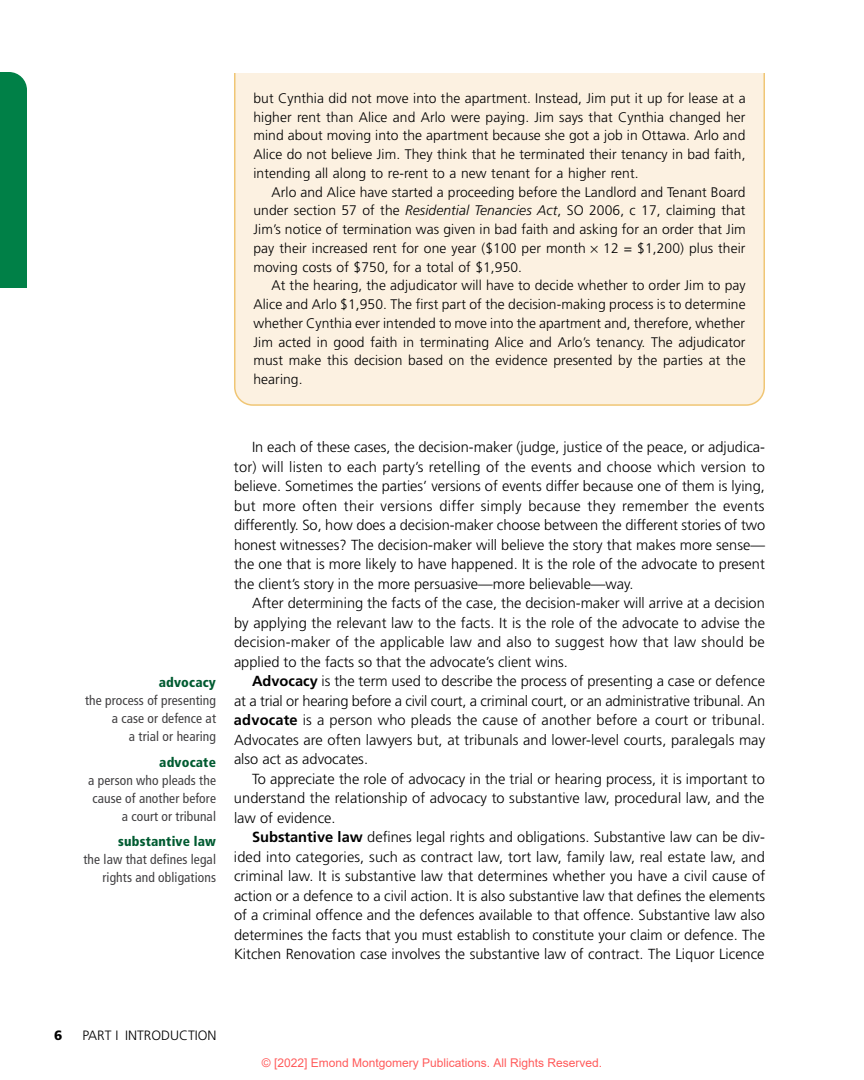
<style>
.page{position:relative;width:864px;height:1080px;background:#fff}
.page>*{position:absolute;margin:0;border:0;box-sizing:border-box;transform-origin:0 0}
.t1{font:300 14.7px/19.5px "Frutiger LT Std";color:#000;text-align:justify}
.t2{font:300 13.8px/18.8px "Frutiger LT Std";letter-spacing:.005em;color:#000;text-align:justify}
.t3{font:condensed 13.5px/18px "Frutiger LT Std";letter-spacing:.005em;color:#414042;text-align:right}
.t4{font:900 condensed 13.5px "Frutiger LT Std";letter-spacing:.015em;color:#005b31}
.t5{font:300 13.5px "Frutiger LT Std";color:#000}
.t6{font:900 13.5px "Frutiger LT Std";color:#000}
.t7{font:12px "Arial";color:rgb(255 0 0/.65)}
.s1{font-style:italic}
.s2{font-weight:700}
</style>
<div class="page">
<div style="left:0;top:72px;width:27px;height:216px;background:#008047"></div>
<div style="left:234px;top:74px;width:531px;height:332px;background:#fcf1e1"></div>
<svg style="left:591px;top:245px;width:7px;height:8px"></svg>
<p class="t2" style="left:254px;top:89px;width:494px">but Cynthia did not move into the apartment. Instead, Jim put it up for lease at a higher rent than Alice and Arlo were paying. Jim says that Cynthia changed her mind about moving into the apartment because she got a job in Ottawa. Arlo and Alice do not believe Jim. They think that he terminated their tenancy in bad faith, intending all along to re-rent to a new tenant for a higher rent.</p>
<p class="t2" style="left:254px;top:183px;width:494px;text-indent:18px">Arlo and Alice have started a proceeding before the Landlord and Tenant Board under section 57 of the <span class="s1">Residential Tenancies Act</span>, SO 2006, c 17, claiming that Jim’s notice of termination was given in bad faith and asking for an order that Jim pay their increased rent for one year ($100 per month</p>
<p class="t2" style="left:603px;top:239px;width:144px">12 = $1,200) plus their</p>
<p class="t2" style="left:254px;top:258px;width:267px">moving costs of $750, for a total of $1,950.</p>
<p class="t2" style="left:272px;top:276px;width:476px">At the hearing, the adjudicator will have to decide whether to order Jim to pay</p>
<p class="t2" style="left:254px;top:295px;width:494px">Alice and Arlo $1,950. The first part of the decision-making process is to determine</p>
<p class="t2" style="left:254px;top:314px;width:493px">whether Cynthia ever intended to move into the apartment and, therefore, whether</p>
<p class="t2" style="left:254px;top:333px;width:494px">Jim acted in good faith in terminating Alice and Arlo’s tenancy. The adjudicator</p>
<p class="t2" style="left:254px;top:351px;width:494px">must make this decision based on the evidence presented by the parties at the</p>
<p class="t2" style="left:254px;top:370px;width:48px">hearing.</p>
<p class="t4" style="left:159px;top:675px;width:59px">advocacy</p>
<p class="t3" style="left:85px;top:692px;width:132px">the process of presenting a case or defence at<br>a trial or hearing</p>
<p class="t4" style="left:159px;top:754px;width:58px">advocate</p>
<p class="t3" style="left:88px;top:771px;width:129px">a person who pleads the cause of another before a court or tribunal</p>
<p class="t4" style="left:118px;top:834px;width:99px">substantive law</p>
<p class="t3" style="left:83px;top:851px;width:134px">the law that defines legal rights and obligations</p>
<p class="t1" style="left:234px;top:438px;width:533px;text-indent:18px">In each of these cases, the decision-maker (judge, justice of the peace, or adjudica&shy;tor) will listen to each party’s retelling of the events and choose which version to believe. Sometimes the parties’ versions of events differ because one of them is lying, but more often their versions differ simply because they remember the events differently. So, how does a decision-maker choose between the different stories of two honest witnesses? The decision-maker will believe the story that makes more sense— the one that is more likely to have happened. It is the role of the advocate to present the client’s story in the more persuasive—more believable—way.</p>
<p class="t1" style="left:234px;top:594px;width:533px;text-indent:18px">After determining the facts of the case, the decision-maker will arrive at a decision by applying the relevant law to the facts. It is the role of the advocate to advise the decision-maker of the applicable law and also to suggest how that law should be applied to the facts so that the advocate’s client wins.</p>
<p class="t1" style="left:234px;top:672px;width:533px;text-align:left;text-indent:18px"><span class="s2">Advocacy</span> is the term used to describe the process of presenting a case or defence at a trial or hearing before a civil court, a criminal court, or an administrative tribunal. An <span class="s2">advocate</span> is a person who pleads the cause of another before a court or tribunal.<br>Advocates are often lawyers but, at tribunals and lower-level courts, paralegals may also act as advocates.</p>
<p class="t1" style="left:234px;top:769px;width:532px;text-indent:18px">To appreciate the role of advocacy in the trial or hearing process, it is important to understand the relationship of advocacy to substantive law, procedural law, and the law of evidence.</p>
<p class="t1" style="left:234px;top:828px;width:533px;text-indent:18px"><span class="s2">Substantive law</span> defines legal rights and obligations. Substantive law can be div&shy;ided into categories, such as contract law, tort law, family law, real estate law, and criminal law. It is substantive law that determines whether you have a civil cause of action or a defence to a civil action. It is also substantive law that defines the elements of a criminal offence and the defences available to that offence. Substantive law also determines the facts that you must establish to constitute your claim or defence. The Kitchen Renovation case involves the substantive law of contract. The Liquor Licence</p>
<p class="t6" style="left:54px;top:1027px;width:10px">6</p>
<p class="t5" style="left:83px;top:1027px;width:136px">PART I INTRODUCTION</p>
<p class="t7" style="left:262px;top:1054px;width:342px">© [2022] Emond Montgomery Publications. All Rights Reserved.</p>
</div>
